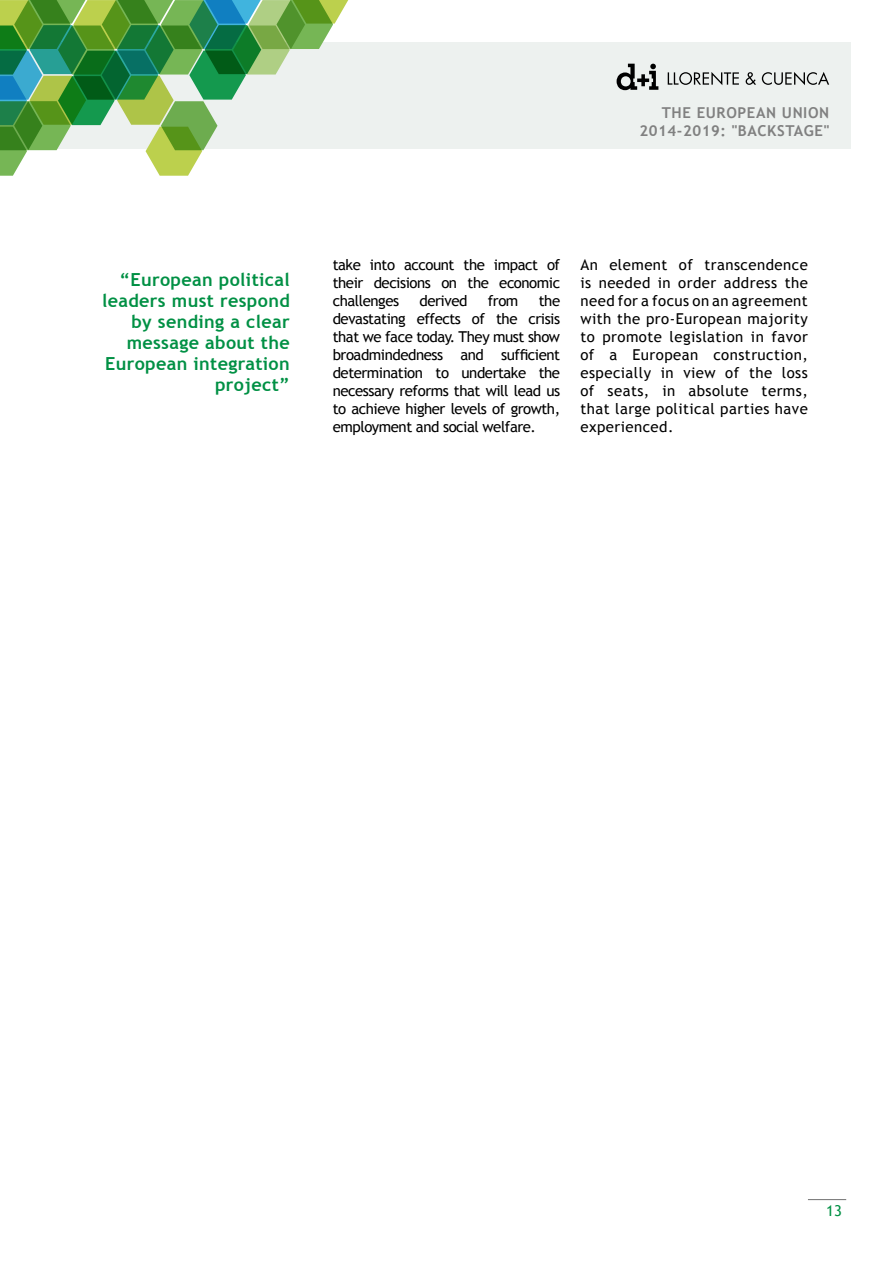
<style>
.page{position:relative;width:893px;height:1263px;background:#fff}
.page>*{position:absolute;margin:0;border:0;box-sizing:border-box;transform-origin:0 0}
.t1{font:700 18px/21px "Trebuchet MS";letter-spacing:.02em;color:#009044;text-align:right}
.t2{font:15px/18px "Trebuchet MS";letter-spacing:-.03em;color:#000;text-align:justify}
.t3{font:700 15px/18px "Trebuchet MS";letter-spacing:.04em;color:#808080;text-align:right}
.t4{font:15px "Trebuchet MS";color:#009044}
</style>
<div class="page">
<div style="left:0;top:43px;width:850px;height:106px;background:#edf1ef"></div>
<svg style="left:0;top:0;width:348px;height:176px"></svg>
<svg style="left:668px;top:72px;width:71px;height:13px"></svg>
<svg style="left:746px;top:72px;width:10px;height:13px"></svg>
<svg style="left:762px;top:72px;width:67px;height:13px"></svg>
<svg style="left:617px;top:64px;width:41px;height:26px"></svg>
<hr style="left:808px;top:1199px;width:38px;height:1px;background:#808080">
<p class="t3" style="left:639px;top:104px;width:191px">The European Union<br>2014-2019: "Backstage"</p>
<p class="t1" style="left:102px;top:269px;width:189px">“European political leaders must respond by sending a clear message about the<br>European integration project”</p>
<p class="t2" style="left:333px;top:256px;width:229px">take into account the impact of their decisions on the economic challenges</p>
<p class="t2" style="left:333px;top:292px;width:229px;text-indent:206px">the devastating effects of the crisis that we face today. They must show broadmindedness and sufficient determination to undertake the necessary reforms that will lead us to achieve higher levels of growth, employment and social welfare.</p>
<p class="t2" style="left:420px;top:292px;width:49px">derived</p>
<p class="t2" style="left:488px;top:292px;width:32px">from</p>
<p class="t2" style="left:580px;top:256px;width:229px">An element of transcendence is needed in order address the need for a focus on an agreement with the pro-European majority to promote legislation in favor of a European construction, especially in view of the loss of seats, in absolute terms, that large political parties have experienced.</p>
<p class="t4" style="left:826px;top:1201px;width:17px">13</p>
</div>
